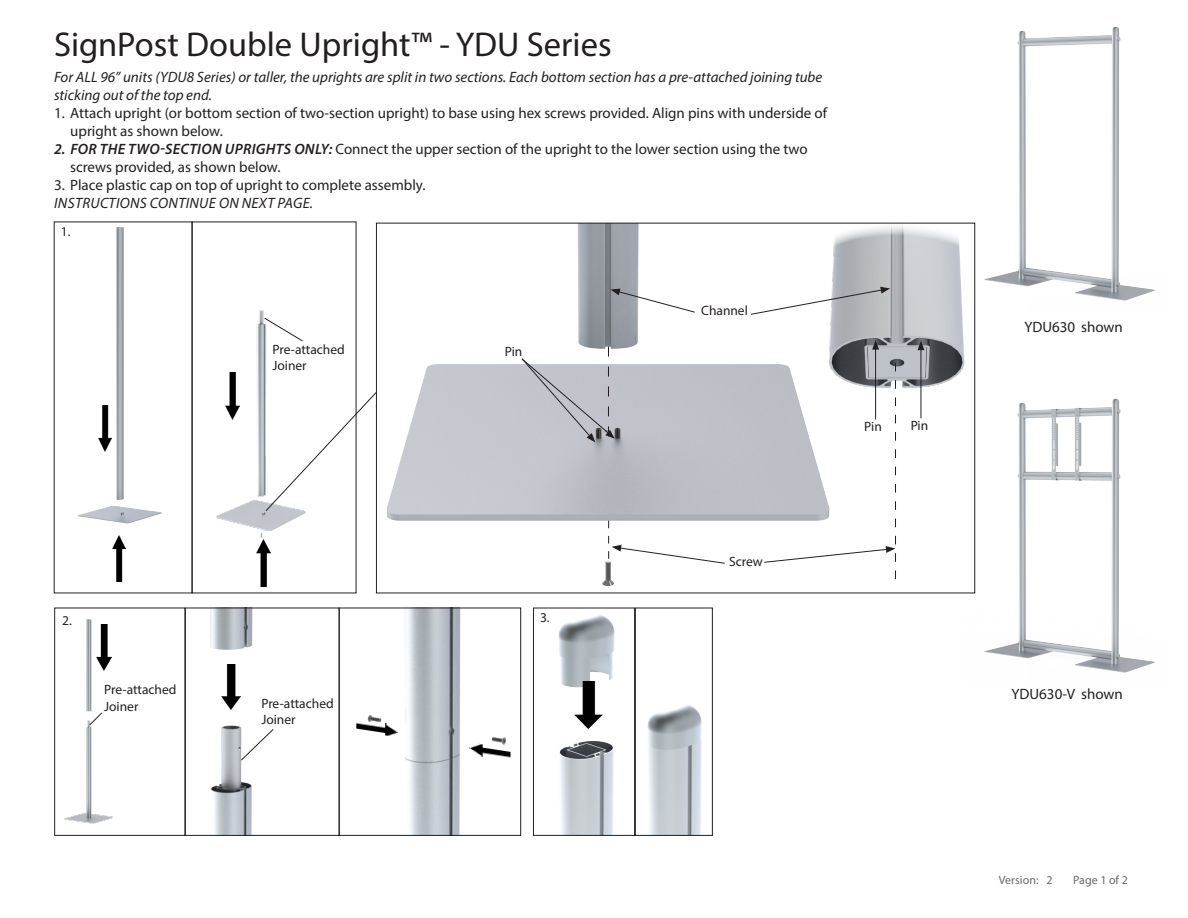
<style>
.page{position:relative;width:1188px;height:918px;background:#fff}
.page>*{position:absolute;margin:0;border:0;box-sizing:border-box;transform-origin:0 0}
.Product_Title{font:34.5px "Myriad Pro";color:#231f20}
.t1{font:15px/18px "Myriad Pro";color:#231f20}
.Bullet___Number_Alig{font:italic 15px/18px "Myriad Pro";color:#231f20}
.Bullet___Number_Alig-2{font:italic 15px "Myriad Pro";letter-spacing:.02em;color:#231f20}
.Step_Number{font:13.5px/16.2px "Myriad Pro";color:#231f20}
.t2{font:12px "Myriad Pro";color:#69696c}
.s1{font-weight:600;font-style:italic}
</style>
<div class="page">
<img style="left:386px;top:225px;width:377px;height:361px">
<svg style="left:610px;top:289px;width:86px;height:24px"></svg>
<img style="left:770px;top:222px;width:206px;height:175px">
<hr style="left:875px;top:347px;width:1px;height:73px;background:#231f20">
<svg style="left:872px;top:340px;width:7px;height:10px"></svg>
<hr style="left:921px;top:348px;width:1px;height:70px;background:#231f20">
<svg style="left:918px;top:341px;width:6px;height:9px"></svg>
<svg style="left:750px;top:287px;width:140px;height:28px"></svg>
<svg style="left:521px;top:347px;width:94px;height:95px"></svg>
<svg style="left:763px;top:363px;width:133px;height:216px"></svg>
<svg style="left:608px;top:521px;width:118px;height:43px"></svg>
<img style="left:216px;top:310px;width:90px;height:244px">
<div style="left:192px;top:222px;width:164px;height:371px;border:1px solid #231f20"></div>
<svg style="left:264px;top:317px;width:39px;height:25px"></svg>
<img style="left:226px;top:373px;width:13px;height:46px">
<img style="left:257px;top:540px;width:13px;height:46px">
<img style="left:64px;top:610px;width:443px;height:224px">
<div style="left:185px;top:608px;width:154px;height:228px;border:1px solid #231f20"></div>
<div style="left:54px;top:608px;width:131px;height:228px;border:1px solid #231f20"></div>
<div style="left:339px;top:608px;width:182px;height:228px;border:1px solid #231f20"></div>
<img style="left:222px;top:664px;width:18px;height:46px">
<img style="left:96px;top:624px;width:15px;height:46px">
<img style="left:356px;top:718px;width:42px;height:19px">
<img style="left:469px;top:742px;width:42px;height:19px">
<svg style="left:240px;top:728px;width:34px;height:33px"></svg>
<svg style="left:89px;top:712px;width:14px;height:14px"></svg>
<img style="left:964px;top:26px;width:191px;height:285px">
<img style="left:964px;top:390px;width:191px;height:283px">
<img style="left:558px;top:615px;width:144px;height:219px">
<div style="left:635px;top:608px;width:78px;height:228px;border:1px solid #231f20"></div>
<div style="left:533px;top:608px;width:102px;height:228px;border:1px solid #231f20"></div>
<img style="left:574px;top:681px;width:28px;height:48px">
<img style="left:77px;top:227px;width:85px;height:323px">
<img style="left:98px;top:406px;width:14px;height:46px">
<img style="left:112px;top:536px;width:13px;height:46px">
<svg style="left:265px;top:391px;width:112px;height:121px"></svg>
<p class="Product_Title" style="left:54px;top:23px;width:559px">SignPost Double Upright™ - YDU Series</p>
<p class="Bullet___Number_Alig" style="left:54px;top:67px;width:770px">For ALL 96” units (YDU8 Series) or taller, the uprights are split in two sections. Each bottom section has a pre-attached joining tube sticking out of the top end.</p>
<p class="t1" style="left:70px;top:103px;width:759px;text-indent:-16px">1. Attach upright (or bottom section of two-section upright) to base using hex screws provided. Align pins with underside of upright as shown below.</p>
<p class="t1" style="left:70px;top:139px;width:739px;text-indent:-16px"><span class="s1">2. FOR THE TWO-SECTION UPRIGHTS ONLY:</span> Connect the upper section of the upright to the lower section using the two screws provided, as shown below.</p>
<p class="t1" style="left:54px;top:175px;width:373px">3. Place plastic cap on top of upright to complete assembly.</p>
<p class="Bullet___Number_Alig-2" style="left:54px;top:193px;width:260px">INSTRUCTIONS CONTINUE ON NEXT PAGE.</p>
<p class="Step_Number" style="left:61px;top:224px;width:11px">1.</p>
<p class="Step_Number" style="left:272px;top:341px;width:74px">Pre-attached<br>Joiner</p>
<p class="Step_Number" style="left:505px;top:343px;width:19px">Pin</p>
<p class="Step_Number" style="left:701px;top:302px;width:48px">Channel</p>
<p class="Step_Number" style="left:864px;top:418px;width:19px">Pin</p>
<p class="Step_Number" style="left:911px;top:417px;width:19px">Pin</p>
<p class="Step_Number" style="left:62px;top:613px;width:11px">2.</p>
<p class="Step_Number" style="left:104px;top:681px;width:74px">Pre-attached<br>Joiner</p>
<p class="Step_Number" style="left:261px;top:695px;width:74px">Pre-attached<br>Joiner</p>
<p class="Step_Number" style="left:540px;top:610px;width:11px">3.</p>
<p class="Step_Number" style="left:729px;top:553px;width:35px">Screw</p>
<p class="t1" style="left:1024px;top:318px;width:100px">YDU630 shown</p>
<p class="t1" style="left:1012px;top:685px;width:113px">YDU630-V shown</p>
<p class="t2" style="left:999px;top:873px;width:41px">Version:</p>
<p class="t2" style="left:1047px;top:873px;width:8px">2</p>
<p class="t2" style="left:1073px;top:873px;width:56px">Page 1 of 2</p>
</div>
